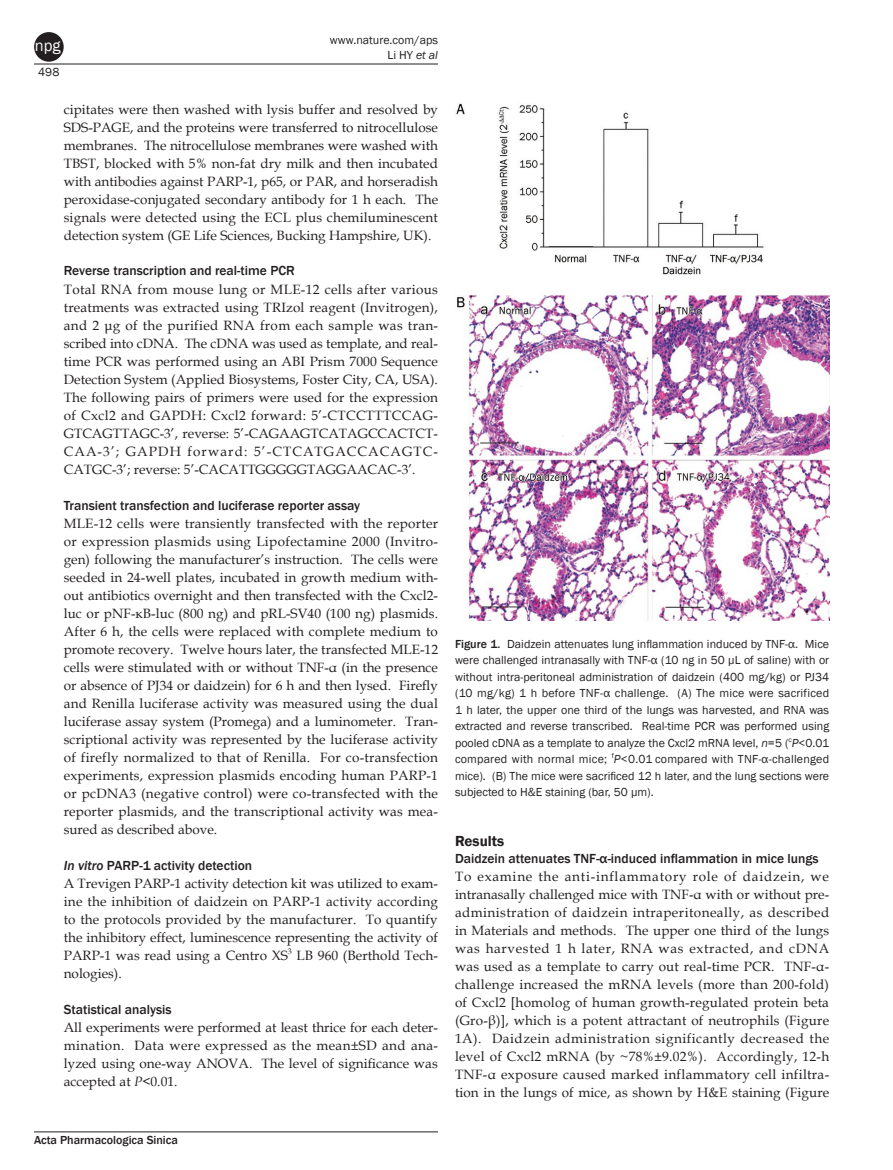
<style>
.page{position:relative;width:893px;height:1170px;background:#fff}
.page>*{position:absolute;margin:0;border:0;box-sizing:border-box;transform-origin:0 0}
.t1{font:16.5px "Franklin Gothic Book 2";color:#fff}
.一级标题{font:600 15px "Franklin Gothic";color:#231f20}
.无段头空英文正文{font:13.5px/18px "Book Antiqua 2";letter-spacing:.005em;color:#231f20;text-align:justify}
.二级标题{font:13.5px "Franklin Gothic Medium 2";color:#231f20}
.二级标题-2{font:500 13.5px "Franklin Gothic";color:#231f20}
.图表注{font:12px/16.5px "Franklin Gothic";color:#231f20;text-align:justify}
.t2{font:12px/15px "Franklin Gothic Book 2";color:#231f20;text-align:right}
.t3{font:500 12px "Franklin Gothic";color:#231f20}
.书眉{font:12px "Franklin Gothic";color:#231f20}
.s1{font-family:"Franklin Gothic";font-style:italic}
.s2{font-family:"Book Antiqua"}
.s3{font-family:"Franklin Gothic";font-weight:500;font-style:italic}
.s4{font-family:"Book Antiqua";font-style:italic}
.s5{font-family:"Franklin Gothic Medium 2"}
.s6{font-style:italic}
.s7{font-family:"Franklin Gothic Book 2"}
</style>
<div class="page">
<hr style="left:34px;top:64px;width:404px;height:1px;background:#231f20">
<hr style="left:34px;top:1131px;width:404px;height:1px;background:#231f20">
<div style="left:34px;top:32px;width:30px;height:30px;background:#231f20;border-radius:50%"></div>
<img style="left:456px;top:103px;width:373px;height:517px">
<p class="t1" style="left:35px;top:35px;width:27px">npg</p>
<p class="书眉" style="left:38px;top:64px;width:23px">498</p>
<p class="t2" style="left:330px;top:32px;width:110px">www.nature.com/aps<br>Li HY <span class="s1">et al</span></p>
<p class="无段头空英文正文" style="left:64px;top:100px;width:376px">cipitates were then washed with lysis buffer and resolved by SDS-PAGE, and the proteins were transferred to nitrocellulose membranes. The nitrocellulose membranes were washed with <span class="s2">TBST, blocked with 5% non-fat dry milk and then incubated with antibodies against PARP-1, p65, or PAR, and horseradish </span>peroxidase-conjugated secondary antibody for 1 h each. The signals were detected using the ECL plus chemiluminescent detection system (GE Life Sciences, Bucking Hampshire, UK).</p>
<p class="二级标题" style="left:64px;top:262px;width:233px">Reverse transcription and real-time PCR</p>
<p class="无段头空英文正文" style="left:64px;top:280px;width:376px">Total RNA from mouse lung or MLE-12 cells after various treatments was extracted using TRIzol reagent (Invitrogen), <span class="s2">and 2 μg of the purified RNA from each sample was tran&shy;</span>scribed into cDNA. The cDNA was used as template, and real&shy;time PCR was performed using an ABI Prism 7000 Sequence Detection System (Applied Biosystems, Foster City, CA, USA).<br>The following pairs of primers were used for the expression of Cxcl2 and GAPDH<span class="s2">: Cxcl2 forward: 5’-CTCCTTTCCAG</span>-<span class="s2">GTCAGTTAGC-3’, reverse: 5’-CAGAAGTCATAGCCACTCT</span>-CAA-3’; GAPDH <span class="s2">forward: 5’-CTCATGACCACAGTC</span>-<span class="s2">CATGC-3’; reverse: 5’-CACATTGGGGGTAGGAACAC-3’.</span></p>
<p class="二级标题" style="left:64px;top:496px;width:298px">Transient transfection and luciferase reporter assay</p>
<p class="无段头空英文正文" style="left:64px;top:514px;width:376px">MLE-12 cells were transiently transfected with the reporter or expression plasmids using Lipofectamine 2000 (Invitro&shy;gen) following the manufacturer’s instruction. The cells were seeded in 24-well plates, incubated in growth medium with&shy;out antibiotics overnight and then transfected with the Cxcl2- <span class="s2">luc or pNF-κB-luc (800 ng) and pRL-SV40 (100 ng) plasmids.<br></span>After 6 h, the cells were replaced with complete medium to promote recovery. Twelve hours later, the transfected MLE-12 <span class="s2">cells were stimulated with or without TNF-α (in the presence or absence of PJ34 or daidzein) for 6 h and then lysed. Firefly </span>and Renilla luciferase activity was measured using the dual luciferase assay system (Promega) and a luminometer. Tran&shy;scriptional activity was represented by the luciferase activity of firefly normalized to that of Renilla. For co-transfection experiments, expression plasmids encoding human PARP-1 or pcDNA3 (negative control) were co-transfected with the reporter plasmids, and the transcriptional activity was mea&shy;sured as described above.</p>
<p class="二级标题" style="left:64px;top:856px;width:190px"><span class="s3">In vitro</span> PARP-1 activity detection</p>
<p class="无段头空英文正文" style="left:64px;top:874px;width:376px">A Trevigen PARP-1 activity detection kit was utilized to exam&shy;ine the inhibition of daidzein on PARP-1 activity according to the protocols provided by the manufacturer. To quantify the inhibitory effect, luminescence representing the activity of PARP-1 was read using a Centro XS<sup>3</sup> LB 960 (Berthold Tech&shy;nologies).</p>
<p class="二级标题-2" style="left:64px;top:1000px;width:109px">Statistical analysis</p>
<p class="无段头空英文正文" style="left:64px;top:1018px;width:376px">All experiments were performed at least thrice for each deter&shy;mination. Data were expressed as the mean±SD and ana&shy;<span class="s2">lyzed using one-way ANOVA. The level of significance was </span>accepted at <span class="s4">P</span>&lt;0.01.</p>
<p class="t3" style="left:34px;top:1132px;width:145px">Acta Pharmacologica Sinica</p>
<p class="图表注" style="left:455px;top:635px;width:376px"><span class="s5">Figure 1.</span> Daidzein attenuates lung inflammation induced by TNF-α. Mice were challenged intranasally with TNF-α (10 ng in 50 μL of saline) with or without intra-peritoneal administration of daidzein (400 mg/kg) or PJ34 (10 mg/kg) 1 h before TNF-α challenge. (A) The mice were sacrificed 1 h later, the upper one third of the lungs was harvested, and RNA was extracted and reverse transcribed. Real-time PCR was performed using pooled cDNA as a template to analyze the Cxcl2 mRNA level, <span class="s6">n</span><span class="s7">=5 (</span><sup>c</sup><span class="s6">P</span>&lt;0.01 compared with normal mice; <sup>f</sup><span class="s6">P</span>&lt;0.01 compared with TNF-α-challenged mice). (B) The mice were sacrificed 12 h later, and the lung sections were subjected to H&amp;E staining (bar, 50 μm).</p>
<p class="一级标题" style="left:455px;top:832px;width:51px">Results</p>
<p class="二级标题" style="left:455px;top:850px;width:365px">Daidzein attenuates TNF-α-induced inflammation in mice lungs</p>
<p class="无段头空英文正文" style="left:455px;top:867px;width:376px">To examine the anti-inflammatory role of daidzein, we intranasally challenged mice with <span class="s2">TNF-α</span> with or without pre&shy;administration of daidzein intraperitoneally, as described in Materials and methods. The upper one third of the lungs was harvested 1 h later, RNA was extracted, and cDNA was used as a template to carry out real-time PCR. <span class="s2">TNF-α&shy;</span>challenge increased the mRNA levels (more than 200-fold) of Cxcl2 [homolog of human growth-regulated protein beta <span class="s2">(Gro-β)</span>], which is a potent attractant of neutrophils (Figure 1A). Daidzein administration significantly decreased the <span class="s2">level of Cxcl2 mRNA (by ~78%±9.02%). Accordingly, 12-h TNF-α</span> exposure caused marked inflammatory cell infiltra&shy;tion in the lungs of mice, as shown by H&amp;E staining (Figure</p>
</div>
